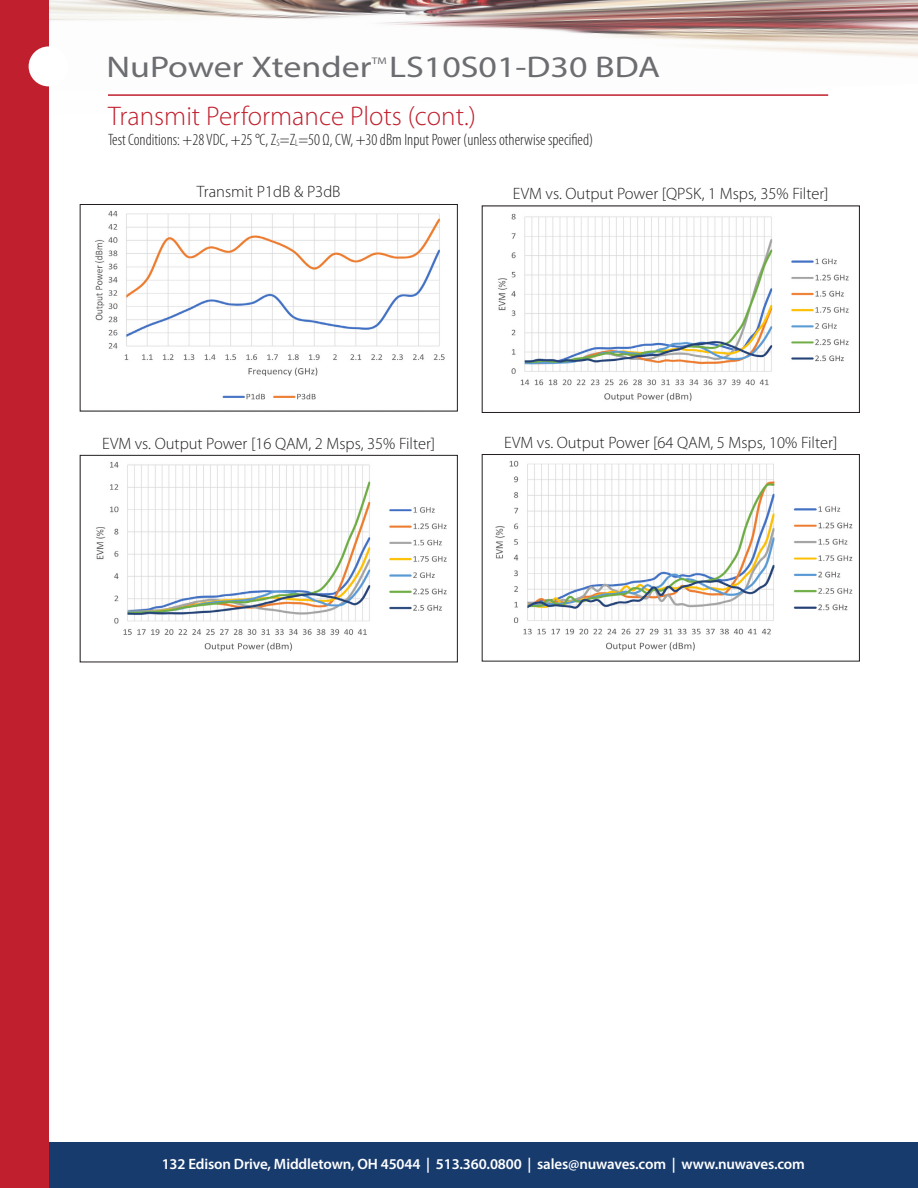
<style>
.page{position:relative;width:918px;height:1188px;background:#fff}
.page>*{position:absolute;margin:0;border:0;box-sizing:border-box;transform-origin:0 0}
.product_name{font:30px "Myriad Pro";color:#6c6d70;scale:1.2 1}
.sub_heads{font:300 27px "Myriad Pro";color:#c0202e}
.t1{font:300 16.5px "Myriad Pro";color:#231f20}
.sub_heads-2{font:300 condensed 16.5px "Myriad Pro";color:#231f20}
.t2{font:600 15px "Myriad Pro";letter-spacing:-.01em;color:#fff}
.product_name-2{font:9.6px "Myriad Pro";color:#6c6d70;scale:1.2 1}
.s1{font-size:9.6px}
</style>
<div class="page">
<img style="left:49px;top:0;width:869px;height:96px">
<div style="left:37px;top:1143px;width:881px;height:45px;background:#183b6e"></div>
<div style="left:0;top:0;width:49px;height:1188px;background:#c0202e"></div>
<div style="left:29px;top:46px;width:40px;height:40px;background:#fff;border-radius:50%"></div>
<hr style="left:108px;top:94px;width:720px;height:2px;background:#c0202e">
<img style="left:95px;top:210px;width:350px;height:190px">
<div style="left:80px;top:204px;width:378px;height:207px;border:1px solid #231f20"></div>
<img style="left:495px;top:460px;width:358px;height:191px">
<div style="left:482px;top:454px;width:378px;height:208px;border:1px solid #231f20"></div>
<img style="left:96px;top:462px;width:351px;height:189px">
<div style="left:80px;top:455px;width:378px;height:207px;border:1px solid #231f20"></div>
<img style="left:498px;top:213px;width:351px;height:189px">
<div style="left:482px;top:205px;width:378px;height:208px;border:1px solid #231f20"></div>
<p class="product_name" style="left:106px;top:48px;width:223px">NuPower Xtender</p>
<p class="product_name-2" style="left:372px;top:54px;width:14px">TM</p>
<p class="product_name" style="left:389px;top:48px;width:227px">LS10S01-D30 BDA</p>
<p class="sub_heads" style="left:108px;top:100px;width:369px">Transmit Performance Plots (cont.)</p>
<p class="sub_heads-2" style="left:108px;top:130px;width:487px">Test Conditions: +28 VDC, +25 °C, Z<span class="s1">S</span>=Z<span class="s1">L</span>=50 Ω, CW, +30 dBm Input Power (unless otherwise specified)</p>
<p class="t1" style="left:197px;top:182px;width:145px">Transmit P1dB &amp; P3dB</p>
<p class="t1" style="left:513px;top:184px;width:317px">EVM vs. Output Power [QPSK, 1 Msps, 35% Filter]</p>
<p class="t1" style="left:102px;top:433px;width:335px">EVM vs. Output Power [16 QAM, 2 Msps, 35% Filter]</p>
<p class="t1" style="left:504px;top:433px;width:335px">EVM vs. Output Power [64 QAM, 5 Msps, 10% Filter]</p>
<p class="t2" style="left:162px;top:1155px;width:645px">132 Edison Drive, Middletown, OH 45044 | 513.360.0800 | sales@nuwaves.com | www.nuwaves.com</p>
</div>
